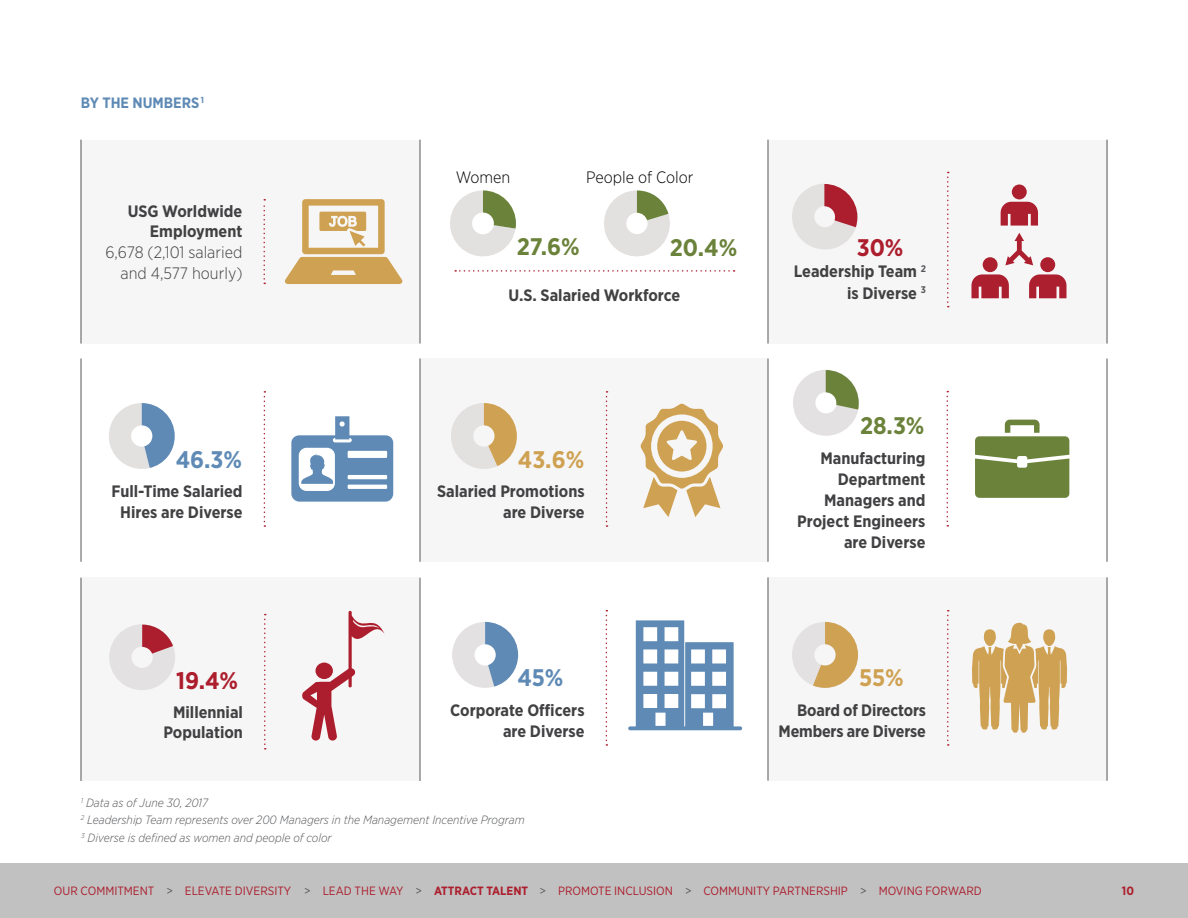
<style>
.page{position:relative;width:1188px;height:918px;background:#fff}
.page>*{position:absolute;margin:0;border:0;box-sizing:border-box;transform-origin:0 0}
.t1{font:700 24px "Gotham Narrow";color:#6b823a}
.t2{font:700 24px "Gotham Narrow";color:#cfa152}
.t3{font:700 24px "Gotham Narrow";color:#5e8ab5}
.t4{font:700 24px "Gotham Narrow";color:#ac1e2d}
.t5{font:700 16.5px/21px "Gotham Narrow";color:#414042;text-align:right}
.t6{font:300 16.5px/21px "Gotham Narrow";color:#414042;text-align:right}
.t7{font:300 16.5px "Gotham Narrow";color:#000}
.t8{font:700 15px "Gotham Narrow";color:#5e8ab5}
.t9{font:italic 300 12px/17.7px "Gotham Narrow";color:#55575a}
.t10{font:12px "Gotham Narrow";color:#ac1e2d}
.t11{font:700 12px "Gotham Narrow";color:#ac1e2d}
.s1{color:#55575a}
.s2{font-weight:700}
</style>
<div class="page">
<div style="left:81px;top:577px;width:339px;height:204px;background:#f7f6f6"></div>
<div style="left:768px;top:577px;width:339px;height:204px;background:#f7f6f6"></div>
<hr style="left:768px;top:577px;width:1px;height:204px;background:#55575a">
<svg style="left:947px;top:610px;width:2px;height:136px"></svg>
<svg style="left:606px;top:610px;width:1px;height:136px"></svg>
<svg style="left:628px;top:620px;width:114px;height:110px"></svg>
<div style="left:81px;top:140px;width:339px;height:204px;background:#f7f6f6"></div>
<svg style="left:285px;top:199px;width:117px;height:85px"></svg>
<svg style="left:263px;top:199px;width:2px;height:85px"></svg>
<hr style="left:420px;top:140px;width:1px;height:204px;background:#55575a">
<svg style="left:455px;top:270px;width:280px;height:2px"></svg>
<div style="left:768px;top:140px;width:339px;height:204px;background:#f7f6f6"></div>
<div style="left:420px;top:359px;width:348px;height:203px;background:#f7f6f6"></div>
<svg style="left:452px;top:622px;width:66px;height:66px"></svg>
<svg style="left:792px;top:622px;width:66px;height:66px"></svg>
<svg style="left:450px;top:190px;width:66px;height:67px"></svg>
<svg style="left:604px;top:190px;width:66px;height:67px"></svg>
<hr style="left:768px;top:140px;width:1px;height:204px;background:#55575a">
<hr style="left:420px;top:578px;width:1px;height:203px;background:#55575a">
<svg style="left:606px;top:391px;width:2px;height:136px"></svg>
<svg style="left:641px;top:404px;width:82px;height:113px"></svg>
<svg style="left:264px;top:391px;width:1px;height:136px"></svg>
<svg style="left:291px;top:416px;width:102px;height:86px"></svg>
<svg style="left:109px;top:403px;width:66px;height:66px"></svg>
<svg style="left:451px;top:403px;width:66px;height:66px"></svg>
<svg style="left:947px;top:391px;width:1px;height:136px"></svg>
<svg style="left:975px;top:420px;width:94px;height:78px"></svg>
<svg style="left:264px;top:614px;width:2px;height:136px"></svg>
<svg style="left:302px;top:611px;width:83px;height:130px"></svg>
<svg style="left:792px;top:171px;width:275px;height:136px"></svg>
<svg style="left:109px;top:624px;width:66px;height:66px"></svg>
<svg style="left:793px;top:370px;width:66px;height:66px"></svg>
<svg style="left:972px;top:623px;width:95px;height:110px"></svg>
<div style="left:0;top:863px;width:1188px;height:55px;background:#c1c1c1"></div>
<hr style="left:1107px;top:577px;width:1px;height:204px;background:#55575a">
<hr style="left:81px;top:578px;width:1px;height:203px;background:#55575a">
<hr style="left:81px;top:140px;width:1px;height:204px;background:#55575a">
<hr style="left:1107px;top:140px;width:1px;height:204px;background:#55575a">
<hr style="left:1107px;top:359px;width:1px;height:203px;background:#55575a">
<hr style="left:81px;top:359px;width:1px;height:203px;background:#55575a">
<hr style="left:768px;top:359px;width:1px;height:203px;background:#55575a">
<hr style="left:420px;top:359px;width:1px;height:203px;background:#55575a">
<p class="t8" style="left:81px;top:93px;width:125px">BY THE NUMBERS <sup>1</sup></p>
<p class="t5" style="left:128px;top:201px;width:116px;line-height:19.8px">USG Worldwide<br>Employment</p>
<p class="t6" style="left:105px;top:241px;width:139px">6,678 (2,101 salaried and 4,577 hourly)</p>
<p class="t7" style="left:456px;top:167px;width:56px">Women</p>
<p class="t7" style="left:586px;top:167px;width:109px">People of Color</p>
<h1 class="t1" style="left:517px;top:231px;width:64px">27.6%</h1>
<h1 class="t1" style="left:670px;top:232px;width:69px">20.4%</h1>
<p class="t5" style="left:508px;top:285px;width:173px">U.S. Salaried Workforce</p>
<h1 class="t4" style="left:857px;top:232px;width:48px">30%</h1>
<p class="t5" style="left:794px;top:261px;width:134px">Leadership Team <sup>2 </sup>is Diverse <sup>3</sup></p>
<h1 class="t1" style="left:860px;top:410px;width:66px">28.3%</h1>
<h1 class="t3" style="left:176px;top:444px;width:68px">46.3%</h1>
<p class="t5" style="left:797px;top:447px;width:130px">Manufacturing<br>Department<br>Managers and<br>Project Engineers are Diverse</p>
<h1 class="t2" style="left:518px;top:444px;width:68px">43.6%</h1>
<p class="t5" style="left:111px;top:480px;width:133px;text-align:center">Full-Time Salaried<br>Hires are Diverse</p>
<p class="t5" style="left:437px;top:480px;width:149px">Salaried Promotions are Diverse</p>
<h1 class="t4" style="left:176px;top:665px;width:64px">19.4%</h1>
<h1 class="t3" style="left:517px;top:663px;width:48px">45%</h1>
<h1 class="t2" style="left:859px;top:663px;width:46px">55%</h1>
<p class="t5" style="left:163px;top:702px;width:81px;line-height:19.8px;text-align:center">Millennial<br>Population</p>
<p class="t5" style="left:450px;top:699px;width:136px">Corporate Officers are Diverse</p>
<p class="t5" style="left:779px;top:699px;width:149px">Board of Directors<br>Members are Diverse</p>
<p class="t9" style="left:81px;top:793px;width:445px"><sup>1</sup> Data as of June 30, 2017<br><sup>2</sup> Leadership Team represents over 200 Managers in the Management Incentive Program<br><sup>3</sup> Diverse is defined as women and people of color</p>
<p class="t10" style="left:54px;top:883px;width:929px">OUR COMMITMENT <span class="s1">&gt;</span> ELEVATE DIVERSITY <span class="s1">&gt;</span> LEAD THE WAY <span class="s1">&gt;</span> <span class="s2">ATTRACT TALENT</span> <span class="s1">&gt;</span> PROMOTE INCLUSION <span class="s1">&gt;</span> COMMUNITY PARTNERSHIP <span class="s1">&gt;</span> MOVING FORWARD</p>
<p class="t11" style="left:1122px;top:883px;width:14px">10</p>
</div>
